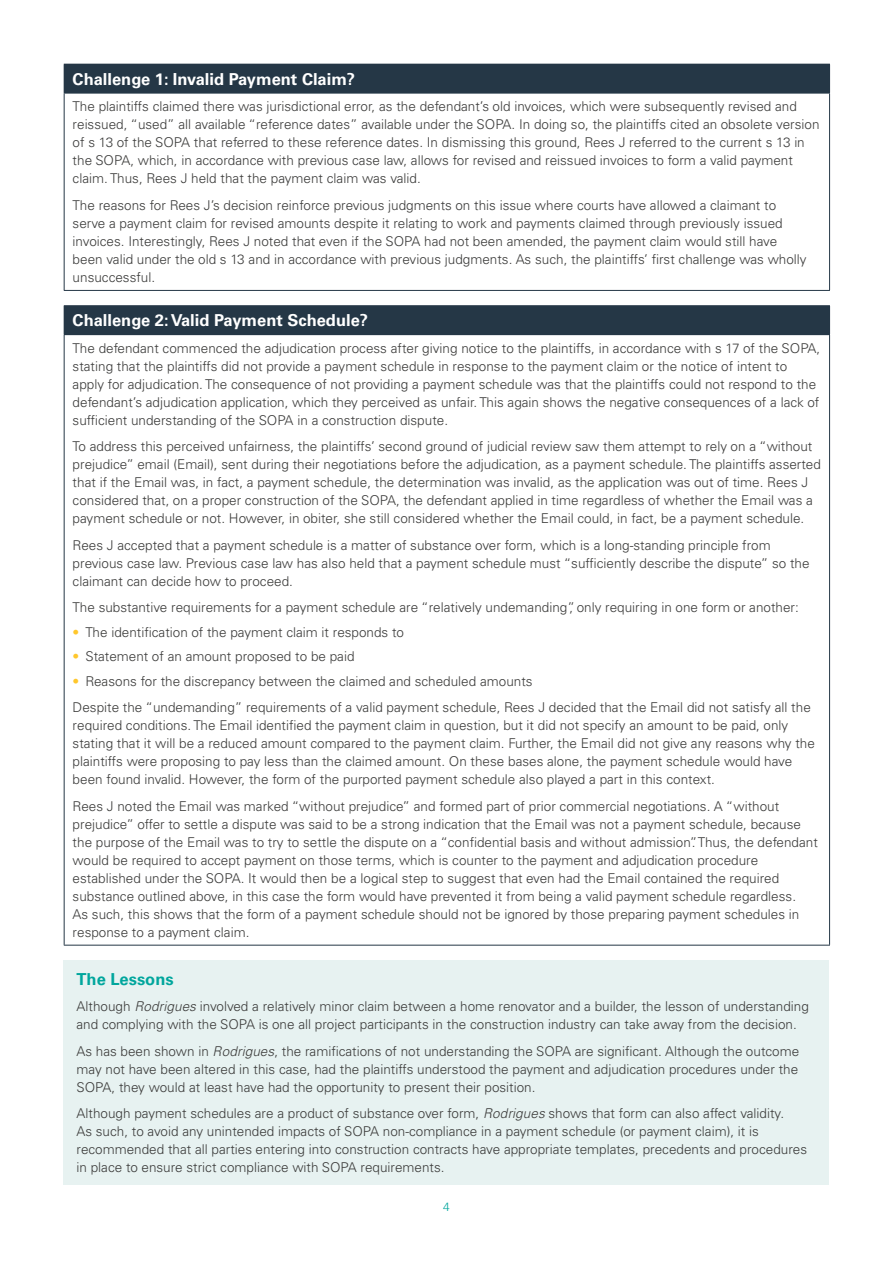
<style>
.page{position:relative;width:893px;height:1263px;background:#fff}
.page>*{position:absolute;margin:0;border:0;box-sizing:border-box;transform-origin:0 0}
.t1{font:700 16.5px "Univers LTCYR 65";color:#fff}
.t2{font:700 16.5px "Univers LTCYR 65";color:#00a69d}
.t3{font:300 13.5px/18px "Univers LTCYR 45";color:#3c3c3b}
.t4{font:300 12px "Univers LTCYR 45";color:#00a69d}
.s1{color:#ffc72c}
.s2{font-style:italic}
</style>
<div class="page">
<div style="left:64px;top:64px;width:766px;height:29px;background:#253746"></div>
<hr style="left:64px;top:93px;width:766px;height:1px;background:#253746">
<hr style="left:64px;top:93px;width:1px;height:197px;background:#253746">
<hr style="left:829px;top:93px;width:1px;height:197px;background:#253746">
<hr style="left:64px;top:290px;width:766px;height:1px;background:#253746">
<div style="left:64px;top:306px;width:766px;height:29px;background:#253746"></div>
<hr style="left:64px;top:305px;width:766px;height:1px;background:#253746">
<hr style="left:64px;top:335px;width:1px;height:610px;background:#253746">
<hr style="left:829px;top:335px;width:1px;height:610px;background:#253746">
<hr style="left:64px;top:945px;width:766px;height:1px;background:#253746">
<div style="left:64px;top:960px;width:765px;height:225px;background:#e7f2f1"></div>
<p class="t1" style="left:73px;top:67px;width:284px">Challenge 1: Invalid Payment Claim?</p>
<p class="t3" style="left:73px;top:97px;width:748px">The plaintiffs claimed there was jurisdictional error, as the defendant’s old invoices, which were subsequently revised and reissued, “used” all available “reference dates” available under the SOPA. In doing so, the plaintiffs cited an obsolete version of s 13 of the SOPA that referred to these reference dates. In dismissing this ground, Rees J referred to the current s 13 in the SOPA, which, in accordance with previous case law, allows for revised and reissued invoices to form a valid payment claim. Thus, Rees J held that the payment claim was valid.</p>
<p class="t3" style="left:73px;top:196px;width:735px">The reasons for Rees J’s decision reinforce previous judgments on this issue where courts have allowed a claimant to serve a payment claim for revised amounts despite it relating to work and payments claimed through previously issued invoices. Interestingly, Rees J noted that even if the SOPA had not been amended, the payment claim would still have been valid under the old s 13 and in accordance with previous judgments. As such, the plaintiffs’ first challenge was wholly unsuccessful.</p>
<p class="t1" style="left:73px;top:309px;width:297px">Challenge 2: Valid Payment Schedule?</p>
<p class="t3" style="left:73px;top:339px;width:749px">The defendant commenced the adjudication process after giving notice to the plaintiffs, in accordance with s 17 of the SOPA, stating that the plaintiffs did not provide a payment schedule in response to the payment claim or the notice of intent to apply for adjudication. The consequence of not providing a payment schedule was that the plaintiffs could not respond to the defendant’s adjudication application, which they perceived as unfair. This again shows the negative consequences of a lack of sufficient understanding of the SOPA in a construction dispute.</p>
<p class="t3" style="left:73px;top:437px;width:750px">To address this perceived unfairness, the plaintiffs’ second ground of judicial review saw them attempt to rely on a “without prejudice” email (Email), sent during their negotiations before the adjudication, as a payment schedule. The plaintiffs asserted that if the Email was, in fact, a payment schedule, the determination was invalid, as the application was out of time. Rees J considered that, on a proper construction of the SOPA, the defendant applied in time regardless of whether the Email was a payment schedule or not. However, in obiter, she still considered whether the Email could, in fact, be a payment schedule.</p>
<p class="t3" style="left:73px;top:536px;width:738px">Rees J accepted that a payment schedule is a matter of substance over form, which is a long-standing principle from previous case law. Previous case law has also held that a payment schedule must “sufficiently describe the dispute” so the claimant can decide how to proceed.</p>
<p class="t3" style="left:73px;top:598px;width:728px">The substantive requirements for a payment schedule are “relatively undemanding”, only requiring in one form or another:</p>
<p class="t3" style="left:73px;top:623px;width:333px"><span class="s1">•</span> The identification of the payment claim it responds to</p>
<p class="t3" style="left:73px;top:647px;width:283px"><span class="s1">•</span> Statement of an amount proposed to be paid</p>
<p class="t3" style="left:73px;top:667px;width:740px;line-height:26.5px"><span class="s1">•</span> Reasons for the discrepancy between the claimed and scheduled amounts<br>Despite the “undemanding” requirements of a valid payment schedule, Rees J decided that the Email did not satisfy all the</p>
<p class="t3" style="left:73px;top:716px;width:744px">required conditions. The Email identified the payment claim in question, but it did not specify an amount to be paid, only stating that it will be a reduced amount compared to the payment claim. Further, the Email did not give any reasons why the plaintiffs were proposing to pay less than the claimed amount. On these bases alone, the payment schedule would have been found invalid. However, the form of the purported payment schedule also played a part in this context.</p>
<p class="t3" style="left:73px;top:796px;width:747px">Rees J noted the Email was marked “without prejudice” and formed part of prior commercial negotiations. A “without prejudice” offer to settle a dispute was said to be a strong indication that the Email was not a payment schedule, because the purpose of the Email was to try to settle the dispute on a “confidential basis and without admission”. Thus, the defendant would be required to accept payment on those terms, which is counter to the payment and adjudication procedure established under the SOPA. It would then be a logical step to suggest that even had the Email contained the required substance outlined above, in this case the form would have prevented it from being a valid payment schedule regardless.<br>As such, this shows that the form of a payment schedule should not be ignored by those preparing payment schedules in response to a payment claim.</p>
<p class="t2" style="left:77px;top:967px;width:99px">The Lessons</p>
<p class="t3" style="left:77px;top:997px;width:734px">Although <span class="s2">Rodrigues</span> involved a relatively minor claim between a home renovator and a builder, the lesson of understanding and complying with the SOPA is one all project participants in the construction industry can take away from the decision.</p>
<p class="t3" style="left:77px;top:1041px;width:724px;text-align:justify">As has been shown in <span class="s2">Rodrigues</span>, the ramifications of not understanding the SOPA are significant. Although the outcome may not have been altered in this case, had the plaintiffs understood the payment and adjudication procedures under the SOPA, they would at least have had the opportunity to present their position.</p>
<p class="t3" style="left:77px;top:1104px;width:732px">Although payment schedules are a product of substance over form, <span class="s2">Rodrigues</span> shows that form can also affect validity.<br>As such, to avoid any unintended impacts of SOPA non-compliance in a payment schedule (or payment claim), it is recommended that all parties entering into construction contracts have appropriate templates, precedents and procedures in place to ensure strict compliance with SOPA requirements.</p>
<p class="t4" style="left:443px;top:1199px;width:8px">4</p>
</div>
